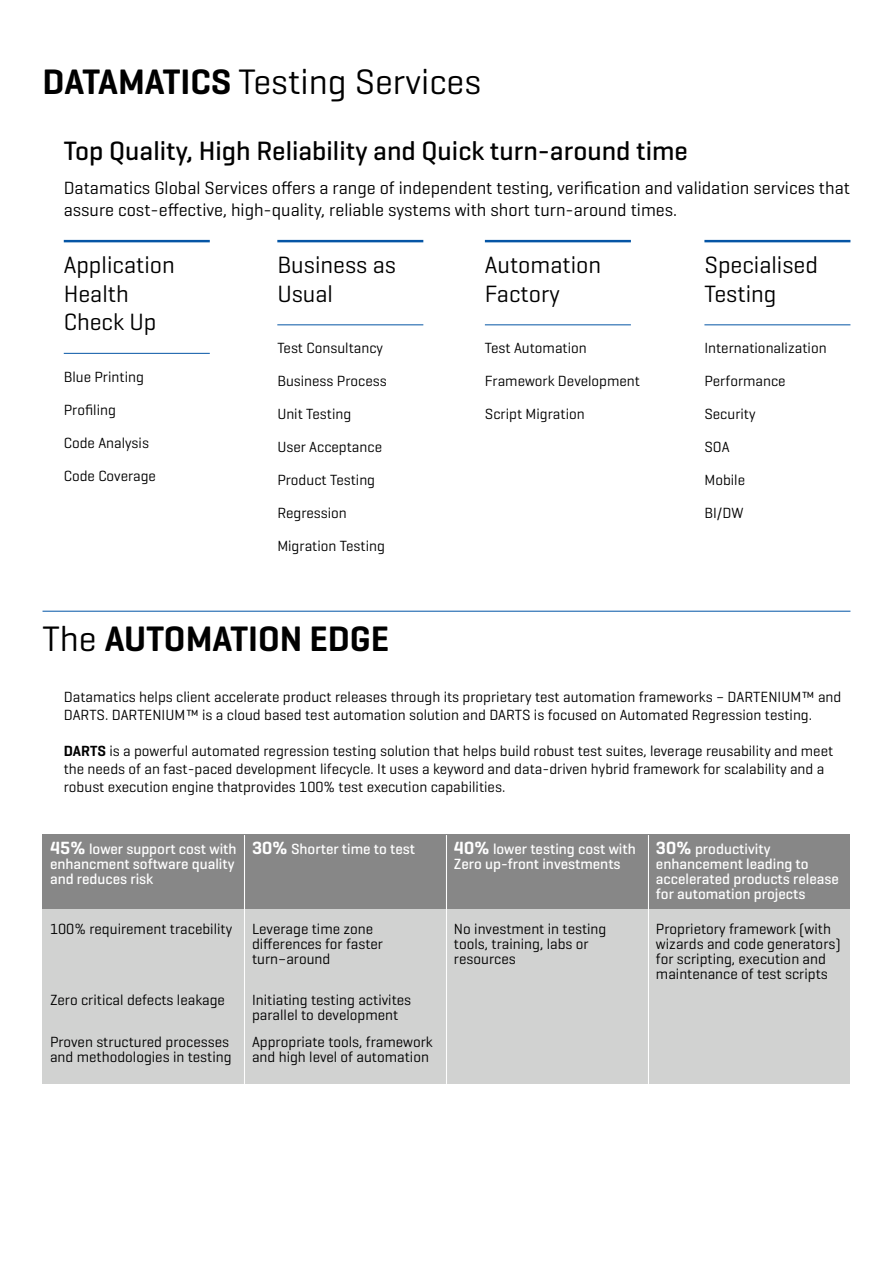
<style>
.page{position:relative;width:893px;height:1263px;background:#fff}
.page>*{position:absolute;margin:0;border:0;box-sizing:border-box;transform-origin:0 0}
.t1{font:36px "Geogrotesque";color:#000}
.t2{font:600 36px "Geogrotesque";color:#000}
.t3{font:500 27px "Geogrotesque";color:#000}
.t4{font:24px/28.8px "Geogrotesque";color:#000}
.t5{font:18px/21.6px "Geogrotesque";color:#000}
.t6{font:15px/15px "Geogrotesque";color:#000}
.t7{font:500 15px/15px "Geogrotesque";color:#fff}
.s1{font-weight:600}
.s2{font-weight:400}
.s3{font-weight:600;font-size:18px}
</style>
<div class="page">
<div style="left:43px;top:898px;width:807px;height:186px;background:#d1d2d1"></div>
<div style="left:43px;top:834px;width:807px;height:75px;background:#878787"></div>
<hr style="left:648px;top:835px;width:1px;height:249px;background:#fff">
<hr style="left:446px;top:835px;width:1px;height:249px;background:#fff">
<hr style="left:244px;top:835px;width:1px;height:249px;background:#fff">
<hr style="left:43px;top:611px;width:807px;height:1px;background:#0054a6">
<hr style="left:704px;top:240px;width:146px;height:2px;background:#0555a5">
<hr style="left:704px;top:324px;width:146px;height:1px;background:#0555a5">
<hr style="left:485px;top:240px;width:146px;height:2px;background:#0555a5">
<hr style="left:485px;top:324px;width:146px;height:1px;background:#0555a5">
<hr style="left:277px;top:240px;width:146px;height:2px;background:#0555a5">
<hr style="left:277px;top:324px;width:146px;height:1px;background:#0555a5">
<hr style="left:64px;top:240px;width:146px;height:2px;background:#0555a5">
<hr style="left:64px;top:353px;width:146px;height:1px;background:#0555a5">
<h1 class="t1" style="left:43px;top:59px;width:440px"><span class="s1">DATAMATICS</span> Testing Services</h1>
<h2 class="t3" style="left:64px;top:133px;width:626px">Top Quality, High Reliability and Quick turn-around time</h2>
<p class="t5" style="left:64px;top:177px;width:788px">Datamatics Global Services offers a range of independent testing, verification and validation services that assure cost-effective, high-quality, reliable systems with short turn-around times.</p>
<h3 class="t4" style="left:64px;top:249px;width:113px">Application<br>Health<br>Check Up</h3>
<p class="t6" style="left:64px;top:369px;width:82px">Blue Printing</p>
<p class="t6" style="left:64px;top:402px;width:54px">Profiling</p>
<p class="t6" style="left:64px;top:435px;width:87px">Code Analysis</p>
<p class="t6" style="left:64px;top:468px;width:94px">Code Coverage</p>
<h3 class="t4" style="left:277px;top:249px;width:120px">Business as<br>Usual</h3>
<p class="t6" style="left:277px;top:340px;width:107px">Test Consultancy</p>
<p class="t6" style="left:277px;top:373px;width:111px">Business Process</p>
<p class="t6" style="left:277px;top:406px;width:76px">Unit Testing</p>
<p class="t6" style="left:277px;top:439px;width:106px">User Acceptance</p>
<p class="t6" style="left:277px;top:472px;width:99px">Product Testing</p>
<p class="t6" style="left:277px;top:505px;width:71px">Regression</p>
<p class="t6" style="left:277px;top:538px;width:109px">Migration Testing</p>
<h1 class="t2" style="left:43px;top:616px;width:348px"><span class="s2">The</span> AUTOMATION EDGE</h1>
<h3 class="t4" style="left:485px;top:249px;width:118px">Automation<br>Factory</h3>
<p class="t6" style="left:485px;top:340px;width:103px">Test Automation</p>
<p class="t6" style="left:485px;top:373px;width:157px">Framework Development</p>
<p class="t6" style="left:485px;top:406px;width:101px">Script Migration</p>
<h3 class="t4" style="left:704px;top:249px;width:115px">Specialised<br>Testing</h3>
<p class="t6" style="left:704px;top:340px;width:124px">Internationalization</p>
<p class="t6" style="left:704px;top:373px;width:83px">Performance</p>
<p class="t6" style="left:704px;top:406px;width:53px">Security</p>
<p class="t6" style="left:704px;top:439px;width:27px">SOA</p>
<p class="t6" style="left:704px;top:472px;width:42px">Mobile</p>
<p class="t6" style="left:704px;top:505px;width:41px">BI/DW</p>
<p class="t6" style="left:64px;top:688px;width:779px;line-height:18px">Datamatics helps client accelerate product releases through its proprietary test automation frameworks – DARTENIUM™ and<br>DARTS. DARTENIUM™ is a cloud based test automation solution and DARTS is focused on Automated Regression testing.</p>
<p class="t6" style="left:64px;top:742px;width:771px;line-height:18px"><span class="s1">DARTS</span> is a powerful automated regression testing solution that helps build robust test suites, leverage reusability and meet the needs of an fast-paced development lifecycle. It uses a keyword and data-driven hybrid framework for scalability and a robust execution engine thatprovides 100% test execution capabilities.</p>
<p class="t7" style="left:50px;top:841px;width:188px"><span class="s3">45%</span> lower support cost with enhancment software quality and reduces risk</p>
<p class="t7" style="left:252px;top:841px;width:165px"><span class="s3">30%</span> Shorter time to test</p>
<p class="t7" style="left:454px;top:841px;width:183px"><span class="s3">40%</span> lower testing cost with<br>Zero up-front investments</p>
<p class="t7" style="left:656px;top:841px;width:184px"><span class="s3">30%</span> productivity enhancement leading to accelerated products release for automation projects</p>
<p class="t6" style="left:50px;top:921px;width:184px">100% requirement tracebility</p>
<p class="t6" style="left:252px;top:921px;width:133px">Leverage time zone differences for faster turn–around</p>
<p class="t6" style="left:454px;top:921px;width:154px">No investment in testing tools, training, labs or resources</p>
<p class="t6" style="left:656px;top:921px;width:186px">Proprietory framework (with wizards and code generators) for scripting, execution and maintenance of test scripts</p>
<p class="t6" style="left:50px;top:992px;width:176px">Zero critical defects leakage</p>
<p class="t6" style="left:252px;top:992px;width:161px">Initiating testing activites parallel to development</p>
<p class="t6" style="left:50px;top:1034px;width:183px">Proven structured processes and methodologies in testing</p>
<p class="t6" style="left:252px;top:1034px;width:182px">Appropriate tools, framework and high level of automation</p>
</div>
